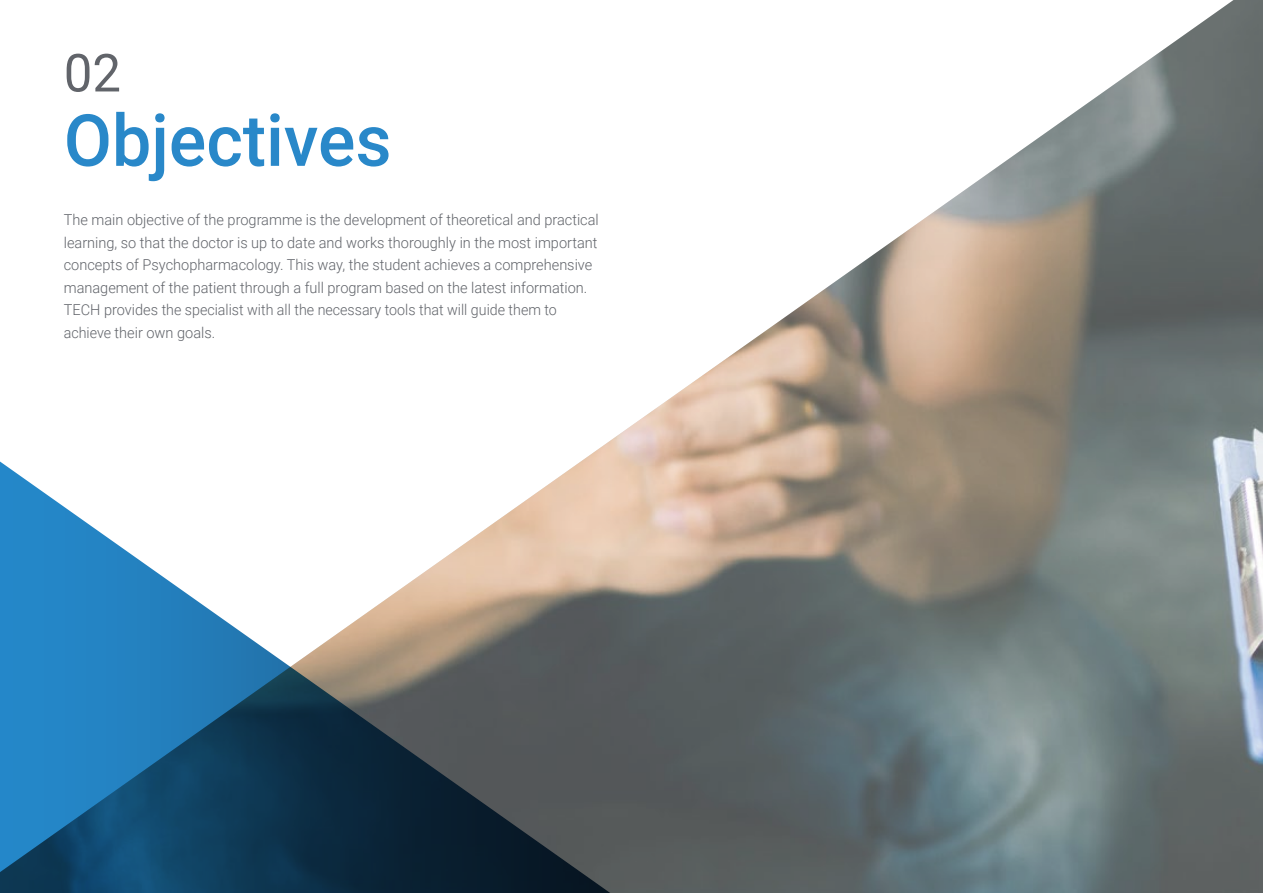
<style>
.page{position:relative;width:1263px;height:893px;background:#fff}
.page>*{position:absolute;margin:0;border:0;box-sizing:border-box;transform-origin:0 0}
.t1{font:500 72px "Roboto";color:#2988c9}
.t2{font:52.5px "Roboto";color:#61646a}
.t3{font:300 15px/22.5px "Roboto";color:#61646a}
</style>
<div class="page">
<img style="left:603px;top:0;width:660px;height:893px">
<svg style="left:0;top:446px;width:640px;height:447px"></svg>
<h2 class="t2" style="left:64px;top:36px;width:59px">02</h2>
<h1 class="t1" style="left:64px;top:90px;width:329px">Objectives</h1>
<p class="t3" style="left:64px;top:208px;width:537px">The main objective of the programme is the development of theoretical and practical learning, so that the doctor is up to date and works thoroughly in the most important concepts of Psychopharmacology. This way, the student achieves a comprehensive management of the patient through a full program based on the latest information.<br>TECH provides the specialist with all the necessary tools that will guide them to achieve their own goals.</p>
</div>
